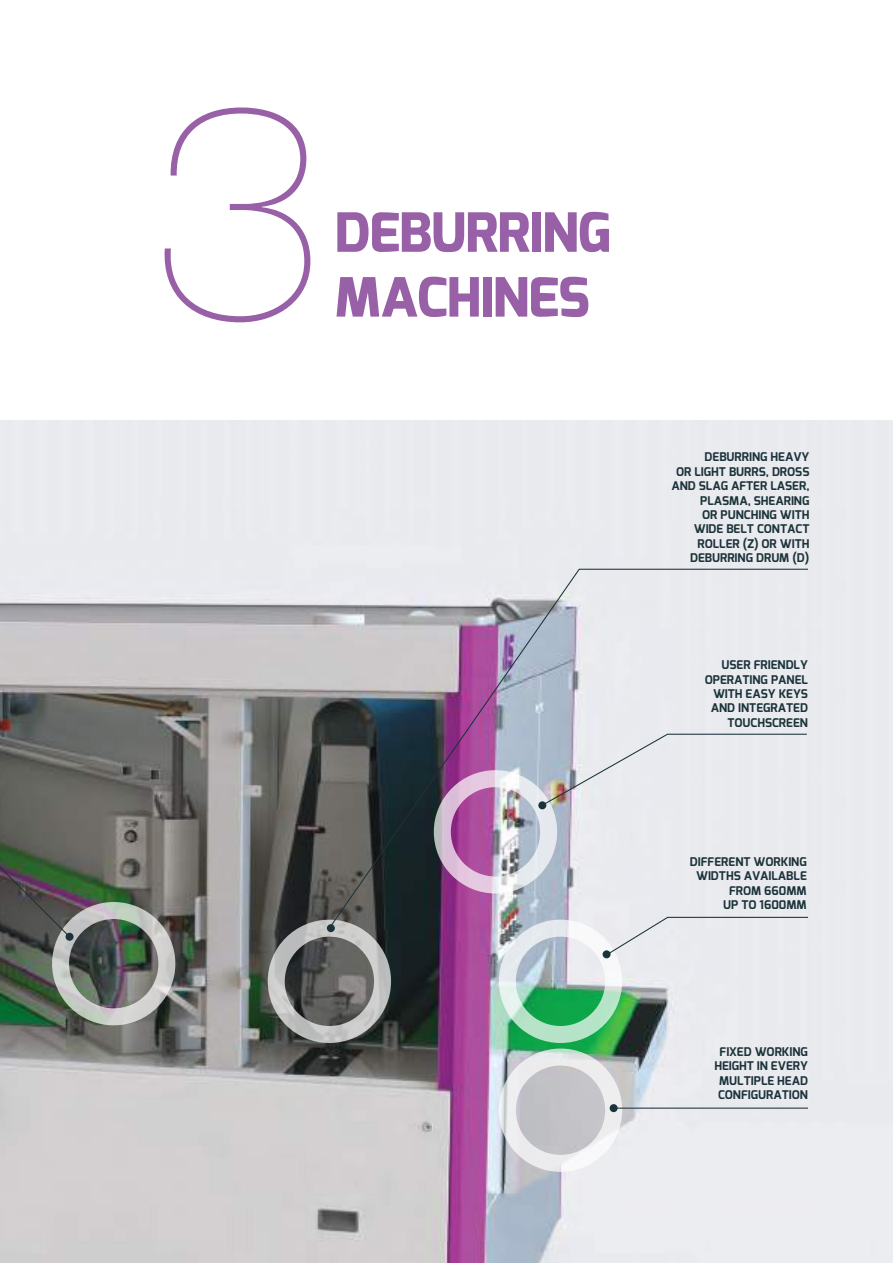
<style>
.page{position:relative;width:893px;height:1263px;background:#fff}
.page>*{position:absolute;margin:0;border:0;box-sizing:border-box;transform-origin:0 0}
.t1{font:200 305.25px "Helvetica Neue LT Std";color:#9860a7}
.t2{font:800 54px/64.8px "Exo";letter-spacing:-.02em;color:#9860a7}
.t3{font:700 12px/14.4px "Exo";color:#1b333a;text-align:right}
</style>
<div class="page">
<img style="left:0;top:421px;width:893px;height:842px">
<div style="left:52px;top:902px;width:123px;height:123px;border:17px solid #fff;border-radius:50%"></div>
<div style="left:499px;top:920px;width:123px;height:123px;border:17px solid #fff;border-radius:50%"></div>
<div style="left:499px;top:1048px;width:123px;height:124px;border:17px solid #fff;border-radius:50%"></div>
<div style="left:268px;top:920px;width:123px;height:123px;border:17px solid #fff;border-radius:50%"></div>
<svg style="left:328px;top:568px;width:481px;height:362px"></svg>
<div style="left:327px;top:924px;width:8px;height:8px;background:#1b333a;border-radius:50%"></div>
<div style="left:603px;top:916px;width:206px;height:41px;background:#e9eaee"></div>
<div style="left:603px;top:950px;width:8px;height:8px;background:#1b333a;border-radius:50%"></div>
<div style="left:610px;top:1104px;width:8px;height:8px;background:#1b333a;border-radius:50%"></div>
<hr style="left:614px;top:1107px;width:194px;height:2px;background:#1b333a">
<div style="left:66px;top:933px;width:8px;height:8px;background:#1b333a;border-radius:50%"></div>
<svg style="left:0;top:763px;width:71px;height:175px"></svg>
<h1 class="t1" style="left:153px;top:34px;width:171px">3</h1>
<h2 class="t2" style="left:334px;top:200px;width:278px">DEBURRING<br>MACHINES</h2>
<p class="t3" style="left:671px;top:450px;width:139px">DEBURRING HEAVY<br>OR LIGHT BURRS, DROSS<br>AND SLAG AFTER LASER,<br>PLASMA, SHEARING<br>OR PUNCHING WITH<br>WIDE BELT CONTACT<br>ROLLER (Z) OR WITH<br>DEBURRING DRUM (D)</p>
<p class="t3" style="left:705px;top:658px;width:105px">USER FRIENDLY<br>OPERATING PANEL<br>WITH EASY KEYS<br>AND INTEGRATED<br>TOUCHSCREEN</p>
<p class="t3" style="left:690px;top:854px;width:118px">DIFFERENT WORKING<br>WIDTHS AVAILABLE<br>FROM 660MM<br>UP TO 1600MM</p>
<p class="t3" style="left:714px;top:1044px;width:95px;text-align:center">FIXED WORKING<br>HEIGHT IN EVERY<br>MULTIPLE HEAD<br>CONFIGURATION</p>
</div>
